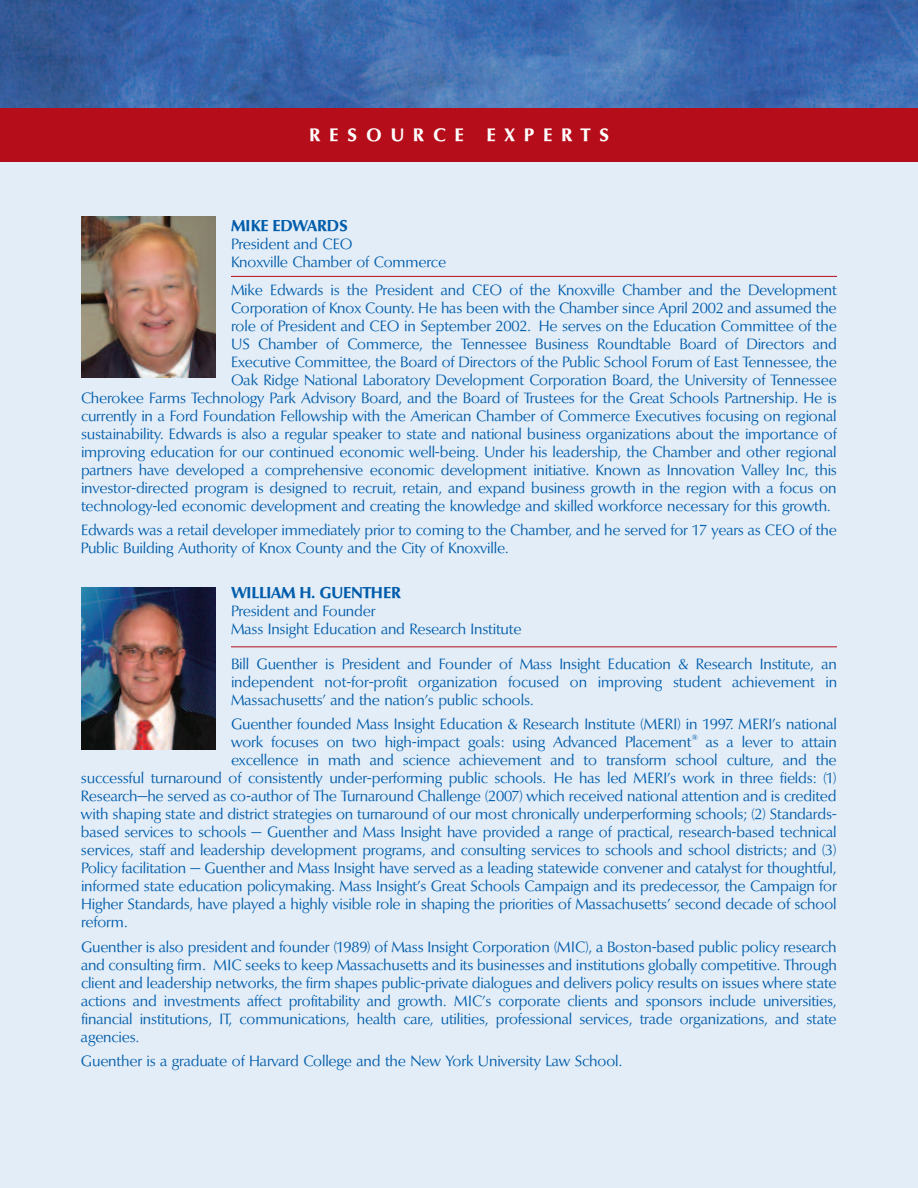
<style>
.page{position:relative;width:918px;height:1188px;background:#fff}
.page>*{position:absolute;margin:0;border:0;box-sizing:border-box;transform-origin:0 0}
.t1{font:700 18px "Optima BQ";letter-spacing:.51em;color:#fff}
.t2{font:700 15.75px "Optima BQ";letter-spacing:.01em;color:#015dab}
.t3{font:15px/18px "Optima BQ";letter-spacing:-.01em;color:#015dab}
.t4{font:7.5px "Optima BQ";color:#015dab}
</style>
<div class="page">
<div style="left:0;top:155px;width:918px;height:1033px;background:#e3edf7"></div>
<img style="left:0;top:0;width:918px;height:108px">
<div style="left:0;top:108px;width:918px;height:54px;background:#b50e1a"></div>
<hr style="left:231px;top:276px;width:606px;height:1px;background:#b50e1a">
<hr style="left:231px;top:646px;width:606px;height:1px;background:#b50e1a">
<img style="left:81px;top:216px;width:135px;height:162px">
<img style="left:81px;top:587px;width:135px;height:162px">
<p class="t1" style="left:309px;top:126px;width:156px">RESOURCE</p>
<p class="t1" style="left:486px;top:126px;width:124px">EXPERTS</p>
<p class="t2" style="left:231px;top:218px;width:118px">MIKE EDWARDS</p>
<p class="t3" style="left:231px;top:236px;width:217px">President and CEO<br>Knoxville Chamber of Commerce</p>
<p class="t3" style="left:231px;top:282px;width:607px">Mike Edwards is the President and CEO of the Knoxville Chamber and the Development</p>
<p class="t3" style="left:231px;top:300px;width:607px">Corporation of Knox County. He has been with the Chamber since April 2002 and assumed the</p>
<p class="t3" style="left:231px;top:318px;width:607px">role of President and CEO in September 2002. He serves on the Education Committee of the</p>
<p class="t3" style="left:231px;top:336px;width:607px">US Chamber of Commerce, the Tennessee Business Roundtable Board of Directors and</p>
<p class="t3" style="left:231px;top:354px;width:607px">Executive Committee, the Board of Directors of the Public School Forum of East Tennessee, the</p>
<p class="t3" style="left:231px;top:372px;width:607px">Oak Ridge National Laboratory Development Corporation Board, the University of Tennessee</p>
<p class="t3" style="left:81px;top:390px;width:757px">Cherokee Farms Technology Park Advisory Board, and the Board of Trustees for the Great Schools Partnership. He is</p>
<p class="t3" style="left:81px;top:408px;width:757px">currently in a Ford Foundation Fellowship with the American Chamber of Commerce Executives focusing on regional</p>
<p class="t3" style="left:81px;top:426px;width:757px">sustainability. Edwards is also a regular speaker to state and national business organizations about the importance of</p>
<p class="t3" style="left:81px;top:444px;width:757px">improving education for our continued economic well-being. Under his leadership, the Chamber and other regional</p>
<p class="t3" style="left:81px;top:462px;width:757px">partners have developed a comprehensive economic development initiative. Known as Innovation Valley Inc, this</p>
<p class="t3" style="left:81px;top:480px;width:757px">investor-directed program is designed to recruit, retain, and expand business growth in the region with a focus on</p>
<p class="t3" style="left:81px;top:498px;width:751px">technology-led economic development and creating the knowledge and skilled workforce necessary for this growth.</p>
<p class="t3" style="left:81px;top:522px;width:757px">Edwards was a retail developer immediately prior to coming to the Chamber, and he served for 17 years as CEO of the<br>Public Building Authority of Knox County and the City of Knoxville.</p>
<p class="t2" style="left:231px;top:585px;width:171px">WILLIAM H. GUENTHER</p>
<p class="t3" style="left:231px;top:603px;width:292px">President and Founder<br>Mass Insight Education and Research Institute</p>
<p class="t3" style="left:231px;top:655px;width:608px;text-align:justify">Bill Guenther is President and Founder of Mass Insight Education &amp; Research Institute, an independent not-for-profit organization focused on improving student achievement in Massachusetts’ and the nation’s public schools.</p>
<p class="t3" style="left:231px;top:716px;width:607px">Guenther founded Mass Insight Education &amp; Research Institute (MERI) in 1997. MERI’s national work focuses on two high-impact goals: using Advanced Placement</p>
<p class="t4" style="left:692px;top:734px;width:8px">®</p>
<p class="t3" style="left:706px;top:734px;width:133px">as a lever to attain</p>
<p class="t3" style="left:231px;top:752px;width:607px">excellence in math and science achievement and to transform school culture, and the</p>
<p class="t3" style="left:81px;top:770px;width:757px">successful turnaround of consistently under-performing public schools. He has led MERI’s work in three fields: (1)</p>
<p class="t3" style="left:81px;top:788px;width:757px">Research—he served as co-author of The Turnaround Challenge (2007) which received national attention and is credited</p>
<p class="t3" style="left:81px;top:806px;width:757px">with shaping state and district strategies on turnaround of our most chronically underperforming schools; (2) Standards-</p>
<p class="t3" style="left:81px;top:824px;width:757px">based services to schools — Guenther and Mass Insight have provided a range of practical, research-based technical</p>
<p class="t3" style="left:81px;top:842px;width:757px">services, staff and leadership development programs, and consulting services to schools and school districts; and (3)</p>
<p class="t3" style="left:81px;top:860px;width:757px">Policy facilitation — Guenther and Mass Insight have served as a leading statewide convener and catalyst for thoughtful,</p>
<p class="t3" style="left:81px;top:878px;width:757px">informed state education policymaking. Mass Insight’s Great Schools Campaign and its predecessor, the Campaign for</p>
<p class="t3" style="left:81px;top:896px;width:757px">Higher Standards, have played a highly visible role in shaping the priorities of Massachusetts’ second decade of school</p>
<p class="t3" style="left:81px;top:914px;width:48px">reform.</p>
<p class="t3" style="left:81px;top:938px;width:757px;text-align:justify">Guenther is also president and founder (1989) of Mass Insight Corporation (MIC), a Boston-based public policy research and consulting firm. MIC seeks to keep Massachusetts and its businesses and institutions globally competitive. Through client and leadership networks, the firm shapes public-private dialogues and delivers policy results on issues where state actions and investments affect profitability and growth. MIC’s corporate clients and sponsors include universities, financial institutions, IT, communications, health care, utilities, professional services, trade organizations, and state agencies.</p>
<p class="t3" style="left:81px;top:1053px;width:543px">Guenther is a graduate of Harvard College and the New York University Law School.</p>
</div>
